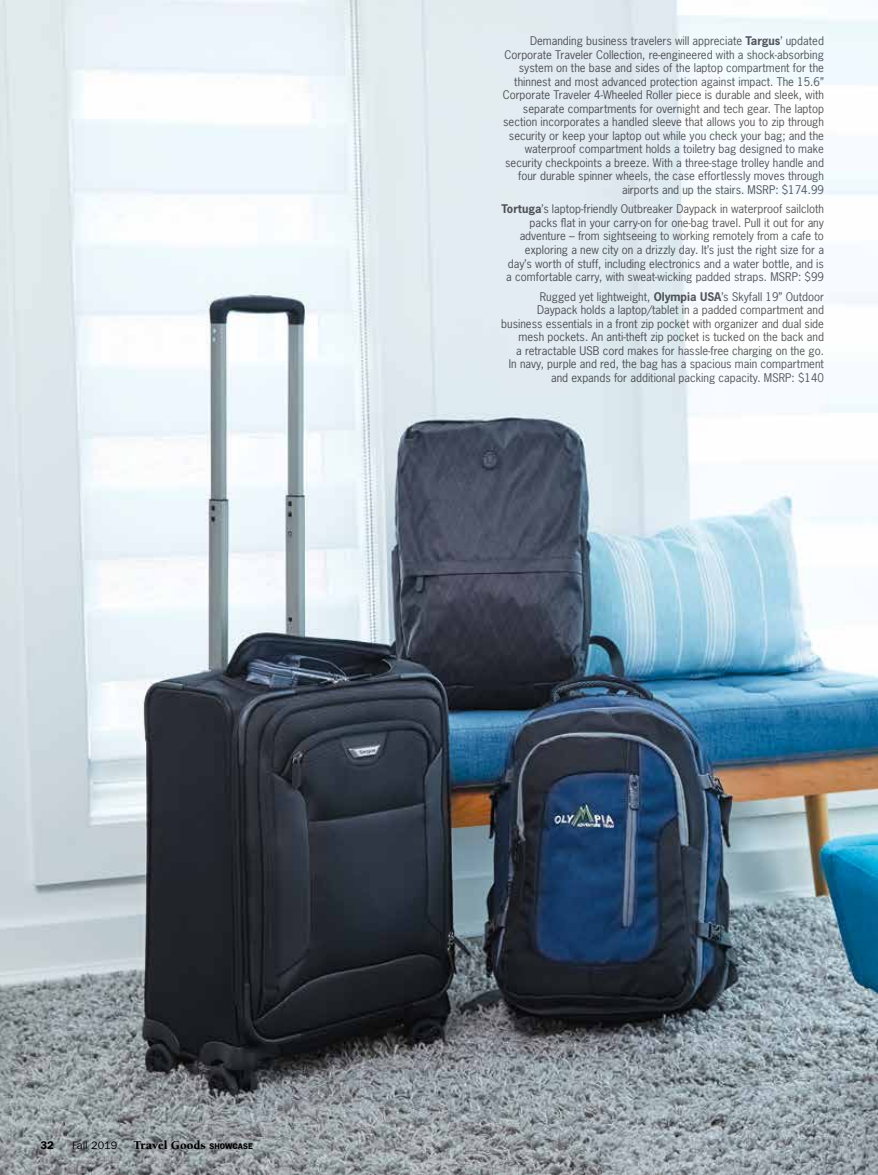
<style>
.page{position:relative;width:878px;height:1175px;background:#fff}
.page>*{position:absolute;margin:0;border:0;box-sizing:border-box;transform-origin:0 0}
.t1{font:900 12.3px "Berkeley";color:#000}
.t2{font:11.25px/13.5px "News Gothic";color:#58595b;text-align:right}
.t3{font:600 11.25px "ITC Franklin Gothic Std";color:#000}
.t4{font:10.8px "ITC Franklin Gothic Std";color:#000}
.s1{font-weight:700}
.s2{font-family:"ITC Franklin Gothic Std";font-weight:600;font-size:8.25px}
</style>
<div class="page">
<img style="left:0;top:0;width:878px;height:1174px">
<p class="t2" style="left:502px;top:34px;width:323px">Demanding business travelers will appreciate <span class="s1">Targus</span>’ updated Corporate Traveler Collection, re-engineered with a shock-absorbing system on the base and sides of the laptop compartment for the thinnest and most advanced protection against impact. The 15.6” Corporate Traveler 4-Wheeled Roller piece is durable and sleek, with separate compartments for overnight and tech gear. The laptop section incorporates a handled sleeve that allows you to zip through security or keep your laptop out while you check your bag; and the waterproof compartment holds a toiletry bag designed to make security checkpoints a breeze. With a three-stage trolley handle and four durable spinner wheels, the case effortlessly moves through airports and up the stairs. MSRP: $174.99</p>
<p class="t2" style="left:501px;top:202px;width:324px"><span class="s1">Tortuga</span>’s laptop-friendly Outbreaker Daypack in waterproof sailcloth packs flat in your carry-on for one-bag travel. Pull it out for any adventure – from sightseeing to working remotely from a cafe to exploring a new city on a drizzly day. It’s just the right size for a day’s worth of stuff, including electronics and a water bottle, and is a comfortable carry, with sweat-wicking padded straps. MSRP: $99</p>
<p class="t2" style="left:501px;top:289px;width:324px">Rugged yet lightweight, <span class="s1">Olympia USA</span>’s Skyfall 19” Outdoor Daypack holds a laptop/tablet in a padded compartment and business essentials in a front zip pocket with organizer and dual side mesh pockets. An anti-theft zip pocket is tucked on the back and<br>a retractable USB cord makes for hassle-free charging on the go.<br>In navy, purple and red, the bag has a spacious main compartment and expands for additional packing capacity. MSRP: $140</p>
<p class="t3" style="left:41px;top:1138px;width:15px">32</p>
<p class="t4" style="left:72px;top:1139px;width:47px">Fall 2019</p>
<p class="t1" style="left:134px;top:1138px;width:121px">Travel Goods <span class="s2">SHOWCASE</span></p>
</div>
